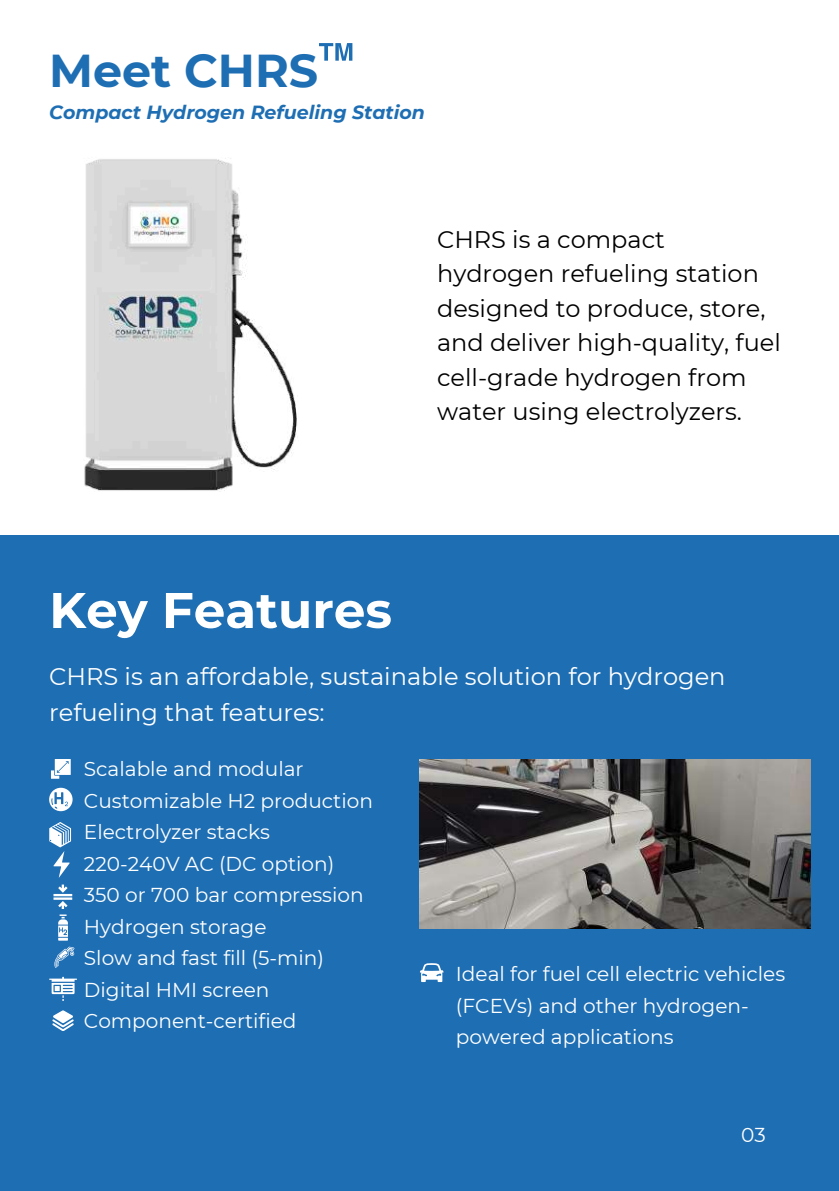
<style>
.page{position:relative;width:839px;height:1191px;background:#fff}
.page>*{position:absolute;margin:0;border:0;box-sizing:border-box;transform-origin:0 0}
.t1{font:700 50px "Montserrat";color:#fff}
.t2{font:700 46px "Montserrat";color:#1e6eb4}
.t3{font:24px/34.4px "Montserrat";color:#000}
.t4{font:24px/36px "Montserrat";color:#fff}
.t5{font:20px/31.6px "Montserrat";color:#fff}
.t6{font:italic 700 19px "Montserrat";color:#1e6eb4}
</style>
<div class="page">
<div style="left:0;top:535px;width:838px;height:656px;background:#1e6eb4"></div>
<svg style="left:420px;top:963px;width:23px;height:19px"></svg>
<svg style="left:53px;top:885px;width:19px;height:24px"></svg>
<svg style="left:58px;top:915px;width:10px;height:25px"></svg>
<svg style="left:54px;top:947px;width:20px;height:21px"></svg>
<svg style="left:49px;top:977px;width:28px;height:24px"></svg>
<svg style="left:52px;top:1010px;width:21px;height:21px"></svg>
<svg style="left:51px;top:759px;width:19px;height:19px"></svg>
<svg style="left:49px;top:788px;width:24px;height:23px"></svg>
<svg style="left:49px;top:822px;width:22px;height:56px"></svg>
<img style="left:420px;top:759px;width:390px;height:169px">
<svg style="left:319px;top:43px;width:33px;height:18px"></svg>
<img style="left:84px;top:158px;width:213px;height:333px">
<h2 class="t2" style="left:49px;top:42px;width:270px">Meet CHRS</h2>
<p class="t6" style="left:49px;top:100px;width:377px">Compact Hydrogen Refueling Station</p>
<p class="t3" style="left:437px;top:222px;width:345px">CHRS is a compact hydrogen refueling station designed to produce, store, and deliver high-quality, fuel cell-grade hydrogen from water using electrolyzers.</p>
<h1 class="t1" style="left:49px;top:580px;width:344px">Key Features</h1>
<p class="t4" style="left:49px;top:658px;width:678px">CHRS is an affordable, sustainable solution for hydrogen refueling that features:</p>
<p class="t5" style="left:84px;top:753px;width:290px">Scalable and modular<br>Customizable H2 production<br>Electrolyzer stacks<br>220-240V AC (DC option)<br>350 or 700 bar compression<br>Hydrogen storage<br>Slow and fast fill (5-min)<br>Digital HMI screen<br>Component-certified</p>
<p class="t5" style="left:456px;top:958px;width:331px">Ideal for fuel cell electric vehicles (FCEVs) and other hydrogen&shy;powered applications</p>
<p class="t5" style="left:741px;top:1119px;width:26px">03</p>
</div>
